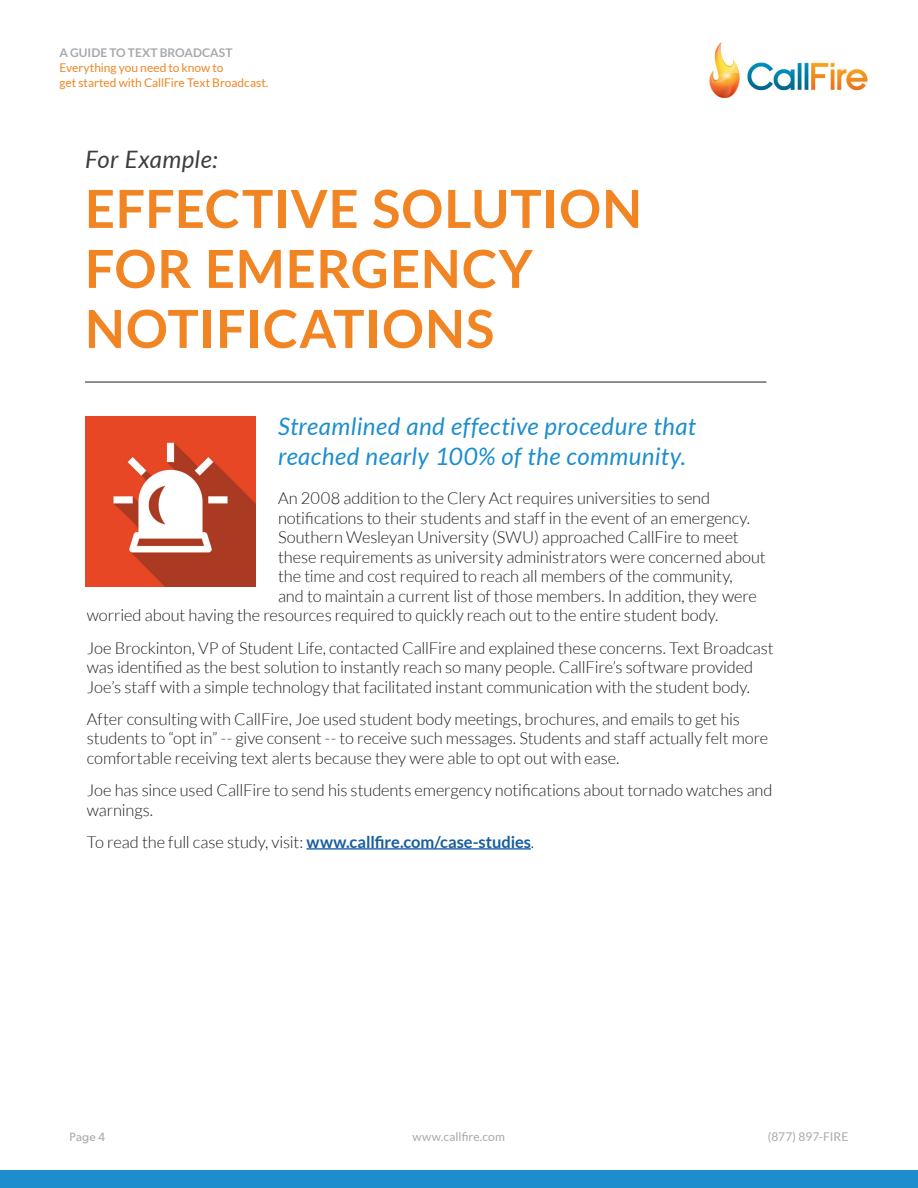
<style>
.page{position:relative;width:918px;height:1188px;background:#fff}
.page>*{position:absolute;margin:0;border:0;box-sizing:border-box;transform-origin:0 0}
.t1{font:700 52.5px/60px "Lato";letter-spacing:.015em;color:#f18524}
.t2{font:italic 24px/30px "Lato";letter-spacing:.02em;color:#1c8ece}
.t3{font:italic 24px "Lato";letter-spacing:.02em;color:#3e3e3f}
.t4{font:300 16.5px/19.5px "Lato";letter-spacing:-.01em;color:#231f20}
.t5{font:12px/15px "Lato";color:#f18524}
.t6{font:12px "Lato";letter-spacing:.005em;color:#a8a9ad}
.t7{font:700 12px "Lato";letter-spacing:.005em;color:#a8a9ad}
.t8{font:12px "Gibson";color:#a8a9ad}
.s1{font-weight:700;color:#175d9e}
</style>
<div class="page">
<div style="left:0;top:1170px;width:918px;height:18px;background:#1c8ece"></div>
<img style="left:709px;top:42px;width:159px;height:55px">
<hr style="left:85px;top:382px;width:681px;height:1px;background:#231f20">
<hr style="left:306px;top:848px;width:225px;height:2px;background:#175d9e">
<img style="left:86px;top:417px;width:170px;height:170px">
<p class="t7" style="left:60px;top:45px;width:175px">A GUIDE TO TEXT BROADCAST</p>
<p class="t5" style="left:60px;top:60px;width:211px">Everything you need to know to<br>get started with CallFire Text Broadcast.</p>
<p class="t3" style="left:85px;top:146px;width:134px">For Example:</p>
<p class="t1" style="left:85px;top:178px;width:558px">EFFECTIVE SOLUTION<br>FOR EMERGENCY<br>NOTIFICATIONS</p>
<p class="t2" style="left:278px;top:412px;width:420px">Streamlined and effective procedure that reached nearly 100% of the community.</p>
<p class="t4" style="left:278px;top:489px;width:434px">An 2008 addition to the Clery Act requires universities to send</p>
<p class="t4" style="left:278px;top:508px;width:474px">notifications to their students and staff in the event of an emergency.</p>
<p class="t4" style="left:278px;top:528px;width:462px">Southern Wesleyan University (SWU) approached CallFire to meet</p>
<p class="t4" style="left:278px;top:547px;width:489px">these requirements as university administrators were concerned about</p>
<p class="t4" style="left:278px;top:567px;width:456px">the time and cost required to reach all members of the community,</p>
<p class="t4" style="left:278px;top:586px;width:481px">and to maintain a current list of those members. In addition, they were</p>
<p class="t4" style="left:87px;top:606px;width:633px">worried about having the resources required to quickly reach out to the entire student body.</p>
<p class="t4" style="left:87px;top:638px;width:689px">Joe Brockinton, VP of Student Life, contacted CallFire and explained these concerns. Text Broadcast was identified as the best solution to instantly reach so many people. CallFire’s software provided<br>Joe’s staff with a simple technology that facilitated instant communication with the student body.</p>
<p class="t4" style="left:87px;top:709px;width:683px">After consulting with CallFire, Joe used student body meetings, brochures, and emails to get his students to “opt in” -- give consent -- to receive such messages. Students and staff actually felt more comfortable receiving text alerts because they were able to opt out with ease.</p>
<p class="t4" style="left:87px;top:781px;width:687px">Joe has since used CallFire to send his students emergency notifications about tornado watches and warnings.</p>
<p class="t4" style="left:87px;top:832px;width:449px">To read the full case study, visit: <span class="s1">www.callfire.com/case-studies</span>.</p>
<p class="t8" style="left:70px;top:1129px;width:37px">Page 4</p>
<p class="t6" style="left:412px;top:1130px;width:94px">www.callfire.com</p>
<p class="t6" style="left:768px;top:1130px;width:82px">(877) 897-FIRE</p>
</div>
